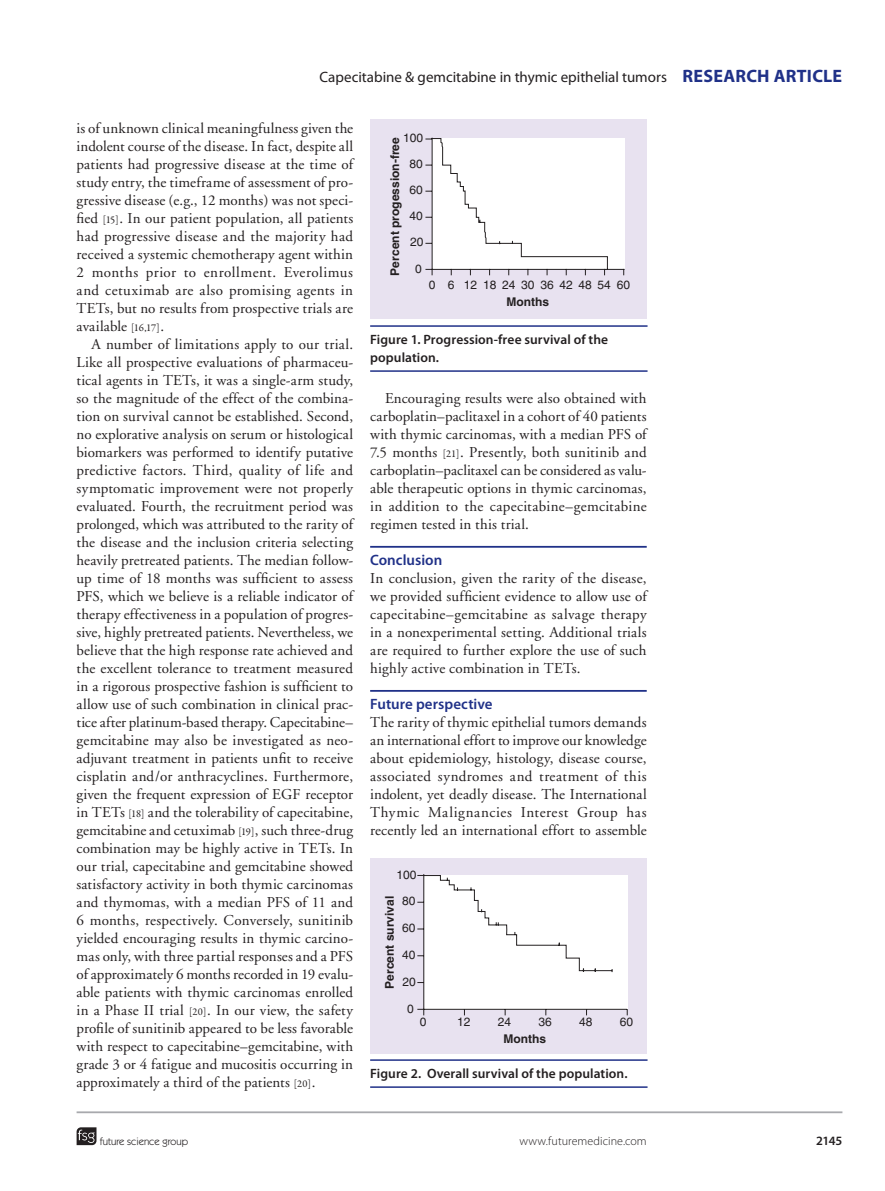
<style>
.page{position:relative;width:885px;height:1191px;background:#fff}
.page>*{position:absolute;margin:0;border:0;box-sizing:border-box;transform-origin:0 0}
.t1{font:700 18px "Myriad Pro";color:#203188}
.bodyindent{font:15px/18px "Adobe Garamond";letter-spacing:.01em;color:#231f20;text-align:justify}
.bodyfirst{font:15px/18px "Adobe Garamond";letter-spacing:.01em;color:#231f20;text-align:justify}
.t2{font:15px "Myriad Pro";color:#231f20}
.crosshead1{font:600 15px "Myriad Pro";color:#203188}
.figurecaption{font:600 13.5px/18px "Myriad Pro";letter-spacing:.005em;color:#231f20}
.t3{font:600 12.75px "Myriad Pro";color:#231f20}
.t4{font:12px/26.1px "Helvetica LT Std";color:#231f20}
.t5{font:700 12px/16.6px "Helvetica LT Std";color:#231f20}
.t6{font:300 12px "Myriad Pro";letter-spacing:.005em;color:#231f20}
.t7{font:10.5px "Itc Kabel";color:#231f20}
.s1{font-weight:700;font-size:18px;color:#203188}
.s2{font-family:"Garamond Premr Pro";font-size:10.5px}
.s3{font-weight:700}
.s4{font-weight:400}
</style>
<div class="page">
<svg style="left:77px;top:1127px;width:19px;height:18px"></svg>
<hr style="left:77px;top:1111px;width:765px;height:2px;background:#a8a9ad">
<hr style="left:370px;top:325px;width:277px;height:2px;background:#203188">
<hr style="left:370px;top:370px;width:277px;height:2px;background:#203188">
<div style="left:370px;top:119px;width:276px;height:199px;background:#e8e2f0"></div>
<svg style="left:425px;top:137px;width:200px;height:139px;background:#f7f6f8"></svg>
<hr style="left:370px;top:1059px;width:277px;height:1px;background:#203188">
<hr style="left:370px;top:1086px;width:277px;height:1px;background:#203188">
<div style="left:370px;top:858px;width:276px;height:195px;background:#e8e2f0"></div>
<svg style="left:417px;top:874px;width:211px;height:142px;background:#f7f7f8"></svg>
<hr style="left:370px;top:546px;width:276px;height:2px;background:#203188">
<hr style="left:370px;top:690px;width:276px;height:2px;background:#203188">
<p class="t2" style="left:319px;top:67px;width:386px">Capecitabine &amp; gemcitabine in thymic epithelial tumors <span class="s1">RESEARC</span></p>
<p class="t1" style="left:757px;top:64px;width:85px">H ARTICLE</p>
<p class="bodyindent" style="left:77px;top:119px;width:278px">is of unknown clinical meaningfulness given the indolent course of the disease. In fact, despite all patients had progressive disease at the time of study entry, the timeframe of assessment of pro&shy;gressive disease (e.g., 12 months) was not speci&shy;fied <span class="s2">[15]</span>. In our patient population, all patients had progressive disease and the majority had received a systemic chemotherapy agent within 2 months prior to enrollment. Everolimus and cetuximab are also promising agents in TETs, but no results from prospective trials are available <span class="s2">[16,17]</span>.</p>
<p class="bodyindent" style="left:77px;top:335px;width:278px;text-indent:15px">A number of limitations apply to our trial.<br>Like all prospective evaluations of pharmaceu&shy;tical agents in TETs, it was a single-arm study, so the magnitude of the effect of the combina&shy;tion on survival cannot be established. Second, no explorative analysis on serum or histological biomarkers was performed to identify putative predictive factors. Third, quality of life and symptomatic improvement were not properly evaluated. Fourth, the recruitment period was prolonged, which was attributed to the rarity of the disease and the inclusion criteria selecting heavily pretreated patients. The median follow&shy;up time of 18 months was sufficient to assess PFS, which we believe is a reliable indicator of therapy effectiveness in a population of progres&shy;sive, highly pretreated patients. Nevertheless, we believe that the high response rate achieved and the excellent tolerance to treatment measured in a rigorous prospective fashion is sufficient to allow use of such combination in clinical prac&shy;tice after platinum-based therapy. Capecitabine– gemcitabine may also be investigated as neo&shy;adjuvant treatment in patients unfit to receive cisplatin and/or anthracyclines. Furthermore, given the frequent expression of EGF receptor in TETs <span class="s2">[18]</span> and the tolerability of capecitabine, gemcitabine and cetuximab <span class="s2">[19]</span>, such three-drug combination may be highly active in TETs. In our trial, capecitabine and gemcitabine showed satisfactory activity in both thymic carcinomas and thymomas, with a median PFS of 11 and 6 months, respectively. Conversely, sunitinib yielded encouraging results in thymic carcino&shy;mas only, with three partial responses and a PFS of approximately 6 months recorded in 19 evalu&shy;able patients with thymic carcinomas enrolled in a Phase II trial <span class="s2">[20]</span>. In our view, the safety profile of sunitinib appeared to be less favorable with respect to capecitabine–gemcitabine, with grade 3 or 4 fatigue and mucositis occurring in approximately a third of the patients <span class="s2">[20]</span>.</p>
<p class="t4" style="left:403px;top:125px;width:22px;text-align:center">100<br>80<br>60<br>40<br>20</p>
<p class="t5" style="left:386px;top:275px;width:140px;rotate:-90deg">Percent progession-free</p>
<p class="t4" style="left:415px;top:255px;width:8px">0</p>
<p class="t4" style="left:429px;top:272px;width:27px">0 6</p>
<p class="t4" style="left:506px;top:276px;width:49px;line-height:17.1px;text-indent:-42px">12 18 24 30 36<br><span class="s3">Months</span></p>
<p class="t4" style="left:559px;top:272px;width:72px">42 48 54 60</p>
<p class="figurecaption" style="left:370px;top:330px;width:239px">Figure 1. Progression-free survival of the population.</p>
<p class="bodyindent" style="left:370px;top:389px;width:278px;text-indent:15px">Encouraging results were also obtained with carboplatin–paclitaxel in a cohort of 40 patients with thymic carcinomas, with a median PFS of 7.5 months <span class="s2">[21]</span>. Presently, both sunitinib and carboplatin–paclitaxel can be considered as valu&shy;able therapeutic options in thymic carcinomas, in addition to the capecitabine–gemcitabine regimen tested in this trial.</p>
<p class="crosshead1" style="left:370px;top:550px;width:74px">Conclusion</p>
<p class="bodyfirst" style="left:370px;top:569px;width:278px">In conclusion, given the rarity of the disease, we provided sufficient evidence to allow use of capecitabine–gemcitabine as salvage therapy in a nonexperimental setting. Additional trials are required to further explore the use of such highly active combination in TETs.</p>
<p class="crosshead1" style="left:370px;top:694px;width:124px">Future perspective</p>
<p class="bodyfirst" style="left:370px;top:713px;width:278px">The rarity of thymic epithelial tumors demands an international effort to improve our knowledge about epidemiology, histology, disease course, associated syndromes and treatment of this indolent, yet deadly disease. The International Thymic Malignancies Interest Group has recently led an international effort to assemble</p>
<p class="t4" style="left:396px;top:861px;width:22px">100</p>
<p class="t4" style="left:402px;top:888px;width:15px">80</p>
<p class="t4" style="left:402px;top:915px;width:15px">60</p>
<p class="t4" style="left:402px;top:941px;width:15px">40</p>
<p class="t4" style="left:402px;top:968px;width:15px">20</p>
<p class="t5" style="left:381px;top:988px;width:94px;rotate:-90deg">Percent survival</p>
<p class="t4" style="left:407px;top:995px;width:8px">0</p>
<p class="t4" style="left:420px;top:1008px;width:8px">0</p>
<p class="t4" style="left:457px;top:1008px;width:15px">12</p>
<p class="t4" style="left:498px;top:1008px;width:15px">24</p>
<p class="t5" style="left:503px;top:1013px;width:50px;text-indent:35px"><span class="s4">36<br></span>Months</p>
<p class="t4" style="left:579px;top:1008px;width:15px">48</p>
<p class="t4" style="left:619px;top:1008px;width:15px">60</p>
<p class="figurecaption" style="left:370px;top:1064px;width:259px">Figure 2. Overall survival of the population.</p>
<p class="t7" style="left:100px;top:1135px;width:90px">future science group</p>
<p class="t6" style="left:519px;top:1134px;width:129px">www.futuremedicine.com</p>
<p class="t3" style="left:816px;top:1132px;width:28px">2145</p>
</div>
